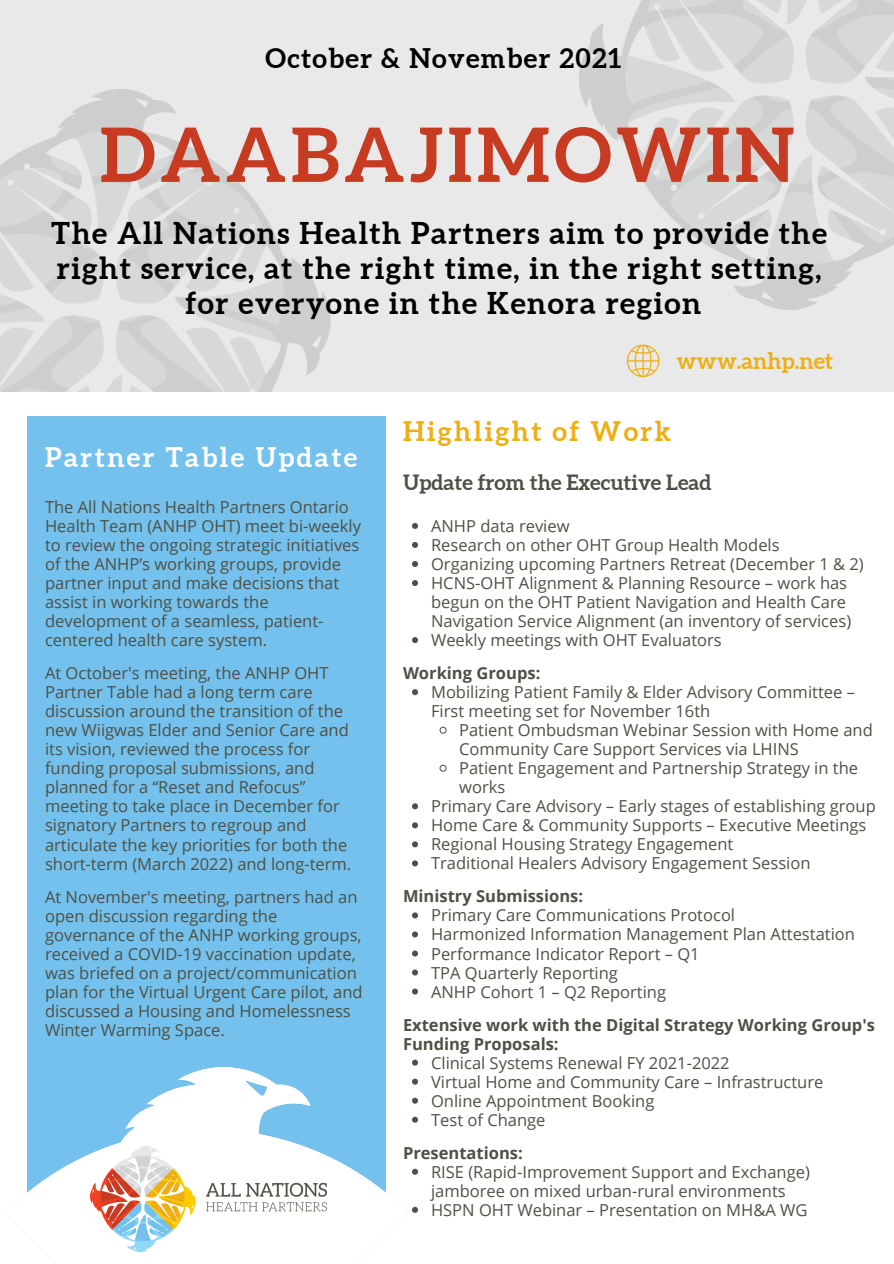
<style>
.page{position:relative;width:894px;height:1264px;background:#fff}
.page>*{position:absolute;margin:0;border:0;box-sizing:border-box;transform-origin:0 0}
.t1{font:700 75px "Aleo";letter-spacing:.06em;color:#c73b23}
.t2{font:700 30px "Aleo";letter-spacing:.05em;color:#000}
.t3{font:700 27px "Aleo";letter-spacing:.05em;color:#000}
.t4{font:700 27px "Aleo";letter-spacing:.09em;color:#fff}
.t5{font:700 27px "Aleo";letter-spacing:.09em;color:#efaf13}
.t6{font:700 22.5px "Aleo";color:#efaf13}
.t7{font:700 21px "Aleo";color:#4f5045}
.t8{font:16.5px/19px "Open Sans";color:#4f5045}
.t9{font:700 16.5px/19px "Open Sans";color:#4f5045}
</style>
<div class="page">
<svg style="left:0;top:0;width:893px;height:392px;background:#e2e2e2"></svg>
<div style="left:27px;top:416px;width:358px;height:796px;background:#73c1ec"></div>
<img style="left:8px;top:1067px;width:397px;height:194px">
<img style="left:91px;top:1146px;width:235px;height:105px">
<svg style="left:626px;top:344px;width:33px;height:34px"></svg>
<svg style="left:412px;top:523px;width:6px;height:6px"></svg>
<svg style="left:412px;top:542px;width:6px;height:6px"></svg>
<svg style="left:412px;top:561px;width:6px;height:6px"></svg>
<svg style="left:412px;top:580px;width:6px;height:6px"></svg>
<svg style="left:412px;top:637px;width:6px;height:6px"></svg>
<svg style="left:412px;top:689px;width:6px;height:6px"></svg>
<svg style="left:439px;top:726px;width:8px;height:8px"></svg>
<svg style="left:439px;top:764px;width:8px;height:8px"></svg>
<svg style="left:412px;top:803px;width:6px;height:6px"></svg>
<svg style="left:412px;top:822px;width:6px;height:6px"></svg>
<svg style="left:412px;top:841px;width:6px;height:6px"></svg>
<svg style="left:412px;top:860px;width:6px;height:6px"></svg>
<svg style="left:412px;top:912px;width:6px;height:6px"></svg>
<svg style="left:412px;top:931px;width:6px;height:6px"></svg>
<svg style="left:412px;top:950px;width:6px;height:6px"></svg>
<svg style="left:412px;top:969px;width:6px;height:6px"></svg>
<svg style="left:412px;top:988px;width:6px;height:6px"></svg>
<svg style="left:412px;top:1059px;width:6px;height:6px"></svg>
<svg style="left:412px;top:1078px;width:6px;height:6px"></svg>
<svg style="left:412px;top:1097px;width:6px;height:6px"></svg>
<svg style="left:412px;top:1116px;width:6px;height:6px"></svg>
<svg style="left:412px;top:1168px;width:6px;height:6px"></svg>
<svg style="left:412px;top:1206px;width:6px;height:6px"></svg>
<p class="t3" style="left:265px;top:42px;width:357px">October &amp; November 2021</p>
<p class="t1" style="left:100px;top:112px;width:696px">DAABAJIMOWIN</p>
<p class="t2" style="left:51px;top:216px;width:777px">The All Nations Health Partners aim to provide the</p>
<p class="t2" style="left:57px;top:251px;width:765px">right service, at the right time, in the right setting,</p>
<p class="t2" style="left:185px;top:286px;width:517px">for everyone in the Kenora region</p>
<p class="t4" style="left:45px;top:442px;width:314px">Partner Table Update</p>
<p class="t8" style="left:45px;top:497px;width:317px">The All Nations Health Partners Ontario Health Team (ANHP OHT) meet bi-weekly to review the ongoing strategic initiatives of the ANHP’s working groups, provide partner input and make decisions that assist in working towards the development of a seamless, patient&shy;centered health care system.</p>
<p class="t8" style="left:45px;top:663px;width:307px">At October's meeting, the ANHP OHT Partner Table had a long term care discussion around the transition of the new Wiigwas Elder and Senior Care and its vision, reviewed the process for funding proposal submissions, and planned for a “Reset and Refocus” meeting to take place in December for signatory Partners to regroup and articulate the key priorities for both the short-term (March 2022) and long-term.</p>
<p class="t8" style="left:45px;top:886px;width:319px">At November's meeting, partners had an open discussion regarding the governance of the ANHP working groups, received a COVID-19 vaccination update, was briefed on a project/communication plan for the Virtual Urgent Care pilot, and discussed a Housing and Homelessness Winter Warming Space.</p>
<p class="t6" style="left:676px;top:347px;width:158px">www.anhp.net</p>
<p class="t5" style="left:403px;top:416px;width:269px">Highlight of Work</p>
<p class="t7" style="left:403px;top:470px;width:310px">Update from the Executive Lead</p>
<p class="t8" style="left:431px;top:516px;width:140px">ANHP data review</p>
<p class="t8" style="left:431px;top:535px;width:350px">Research on other OHT Group Health Models</p>
<p class="t8" style="left:431px;top:554px;width:434px">Organizing upcoming Partners Retreat (December 1 &amp; 2)</p>
<p class="t8" style="left:431px;top:573px;width:421px">HCNS-OHT Alignment &amp; Planning Resource – work has begun on the OHT Patient Navigation and Health Care<br>Navigation Service Alignment (an inventory of services)</p>
<p class="t8" style="left:431px;top:630px;width:292px">Weekly meetings with OHT Evaluators</p>
<p class="t8" style="left:431px;top:682px;width:425px">Mobilizing Patient Family &amp; Elder Advisory Committee –<br>First meeting set for November 16th</p>
<p class="t8" style="left:459px;top:720px;width:415px">Patient Ombudsman Webinar Session with Home and<br>Community Care Support Services via LHINS</p>
<p class="t8" style="left:459px;top:758px;width:400px">Patient Engagement and Partnership Strategy in the works</p>
<p class="t8" style="left:431px;top:796px;width:446px">Primary Care Advisory – Early stages of establishing group</p>
<p class="t8" style="left:431px;top:815px;width:437px">Home Care &amp; Community Supports – Executive Meetings</p>
<p class="t8" style="left:431px;top:834px;width:304px">Regional Housing Strategy Engagement</p>
<p class="t8" style="left:431px;top:853px;width:381px">Traditional Healers Advisory Engagement Session</p>
<p class="t8" style="left:431px;top:905px;width:305px">Primary Care Communications Protocol</p>
<p class="t8" style="left:431px;top:924px;width:425px">Harmonized Information Management Plan Attestation</p>
<p class="t8" style="left:431px;top:943px;width:270px">Performance Indicator Report – Q1</p>
<p class="t8" style="left:431px;top:962px;width:188px">TPA Quarterly Reporting</p>
<p class="t8" style="left:431px;top:981px;width:236px">ANHP Cohort 1 – Q2 Reporting</p>
<p class="t9" style="left:403px;top:663px;width:139px">Working Groups:</p>
<p class="t9" style="left:403px;top:886px;width:182px">Ministry Submissions:</p>
<p class="t9" style="left:403px;top:1014px;width:473px">Extensive work with the Digital Strategy Working Group's<br>Funding Proposals:</p>
<p class="t8" style="left:431px;top:1052px;width:300px">Clinical Systems Renewal FY 2021-2022</p>
<p class="t8" style="left:431px;top:1071px;width:393px">Virtual Home and Community Care – Infrastructure</p>
<p class="t8" style="left:431px;top:1090px;width:225px">Online Appointment Booking</p>
<p class="t8" style="left:431px;top:1109px;width:116px">Test of Change</p>
<p class="t8" style="left:431px;top:1161px;width:380px">RISE (Rapid-Improvement Support and Exchange) jamboree on mixed urban-rural environments</p>
<p class="t8" style="left:431px;top:1199px;width:378px">HSPN OHT Webinar – Presentation on MH&amp;A WG</p>
<p class="t9" style="left:403px;top:1142px;width:121px">Presentations:</p>
</div>
